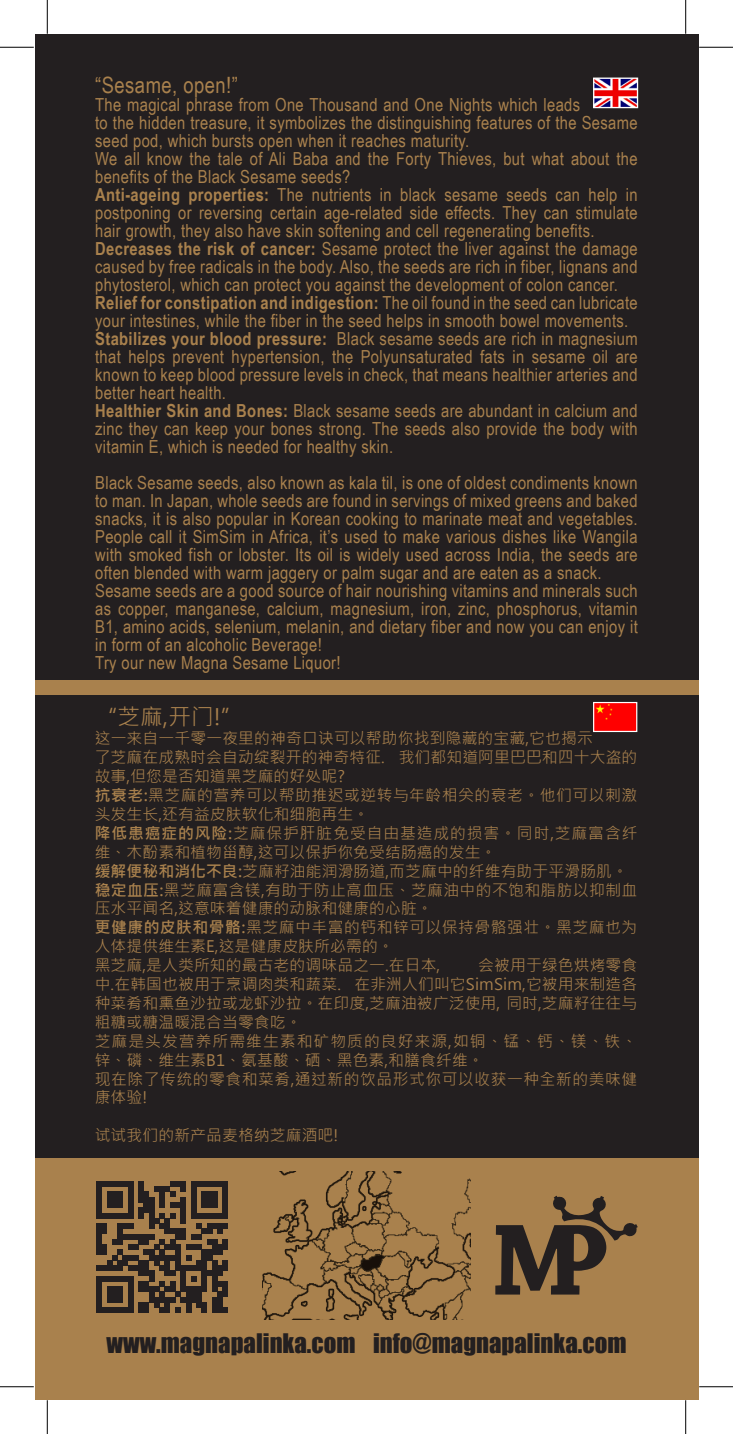
<style>
.page{position:relative;width:733px;height:1434px;background:#fff}
.page>*{position:absolute;margin:0;border:0;box-sizing:border-box;transform-origin:0 0}
.t1{font:24.75px "Impact";color:#231f20}
.t2{font:22.5px "Arial Narrow";letter-spacing:.02em;color:#a9814d}
.t3{font:22.5px "Microsoft Jheng Hei";color:#a9814d}
.t4{font:18px/18px "Arial Narrow";letter-spacing:.02em;color:#a9814d;text-align:justify}
.t5{font:15.75px/18.9px "Microsoft Jheng Hei";letter-spacing:.01em;color:#a9814d}
.t6{font:15.75px/18.9px "Microsoft Jheng Hei";letter-spacing:.035em;color:#a9814d}
.t7{font:15.75px/18.9px "Microsoft Jheng Hei";letter-spacing:.07em;color:#a9814d}
.s1{font-weight:700}
</style>
<div class="page">
<div style="left:34px;top:34px;width:664px;height:1147px;background:#231f20"></div>
<div style="left:34px;top:1158px;width:664px;height:241px;background:#a9814d"></div>
<svg style="left:96px;top:1181px;width:132px;height:132px"></svg>
<img style="left:262px;top:1172px;width:208px;height:147px">
<svg style="left:495px;top:1196px;width:142px;height:98px"></svg>
<div style="left:34px;top:681px;width:664px;height:14px;background:#a9814d"></div>
<img style="left:594px;top:704px;width:41px;height:26px">
<div style="left:592px;top:702px;width:45px;height:30px;border:1px solid #fff"></div>
<img style="left:594px;top:80px;width:42px;height:26px">
<div style="left:592px;top:78px;width:46px;height:30px;border:1px solid #fff"></div>
<hr style="left:0;top:47px;width:34px;height:1px;background:#000">
<hr style="left:699px;top:47px;width:33px;height:1px;background:#000">
<hr style="left:0;top:1386px;width:34px;height:1px;background:#000">
<hr style="left:699px;top:1386px;width:33px;height:1px;background:#000">
<hr style="left:47px;top:0;width:1px;height:34px;background:#000">
<hr style="left:47px;top:1400px;width:1px;height:34px;background:#000">
<hr style="left:685px;top:0;width:1px;height:34px;background:#000">
<hr style="left:685px;top:1400px;width:1px;height:34px;background:#000">
<p class="t2" style="left:95px;top:69px;width:144px">“Sesame, open!”</p>
<p class="t4" style="left:95px;top:95px;width:544px;text-align:left">The magical phrase from One Thousand and One Nights which leads<br>to the hidden treasure, it symbolizes the distinguishing features of the Sesame seed pod, which bursts open when it reaches maturity.</p>
<p class="t4" style="left:95px;top:149px;width:544px">We all know the tale of Ali Baba and the Forty Thieves, but what about the benefits of the Black Sesame seeds?</p>
<p class="t4" style="left:95px;top:185px;width:544px"><span class="s1">Anti-ageing properties:</span> The nutrients in black sesame seeds can help in postponing or reversing certain age-related side effects. They can stimulate hair growth, they also have skin softening and cell regenerating benefits.</p>
<p class="t4" style="left:95px;top:239px;width:544px"><span class="s1">Decreases the risk of cancer:</span> Sesame protect the liver against the damage caused by free radicals in the body. Also, the seeds are rich in fiber, lignans and phytosterol, which can protect you against the development of colon cancer.</p>
<p class="t4" style="left:95px;top:293px;width:544px"><span class="s1">Relief for constipation and indigestion:</span> The oil found in the seed can lubricate your intestines, while the fiber in the seed helps in smooth bowel movements.</p>
<p class="t4" style="left:95px;top:329px;width:544px"><span class="s1">Stabilizes your blood pressure:</span> Black sesame seeds are rich in magnesium that helps prevent hypertension, the Polyunsaturated fats in sesame oil are known to keep blood pressure levels in check, that means healthier arteries and better heart health.</p>
<p class="t4" style="left:95px;top:401px;width:544px"><span class="s1">Healthier Skin and Bones:</span> Black sesame seeds are abundant in calcium and zinc they can keep your bones strong. The seeds also provide the body with vitamin E, which is needed for healthy skin.</p>
<p class="t4" style="left:95px;top:473px;width:544px">Black Sesame seeds, also known as kala til, is one of oldest condiments known to man. In Japan, whole seeds are found in servings of mixed greens and baked snacks, it is also popular in Korean cooking to marinate meat and vegetables.<br>People call it SimSim in Africa, it’s used to make various dishes like Wangila with smoked fish or lobster. Its oil is widely used across India, the seeds are often blended with warm jaggery or palm sugar and are eaten as a snack.</p>
<p class="t4" style="left:95px;top:581px;width:544px">Sesame seeds are a good source of hair nourishing vitamins and minerals such as copper, manganese, calcium, magnesium, iron, zinc, phosphorus, vitamin B1, amino acids, selenium, melanin, and dietary fiber and now you can enjoy it in form of an alcoholic Beverage!</p>
<p class="t4" style="left:95px;top:653px;width:247px">Try our new Magna Sesame Liquor!</p>
<p class="t3" style="left:95px;top:703px;width:150px">“芝麻,开门!”</p>
<p class="t5" style="left:95px;top:729px;width:544px">这一来自一千零一夜里的神奇口诀可以帮助你找到隐藏的宝藏,它也揭示<br>了芝麻在成熟时会自动绽裂开的神奇特征. 我们都知道阿里巴巴和四十大盗的故事,但您是否知道黑芝麻的好处呢?</p>
<p class="t6" style="left:95px;top:786px;width:543px"><span class="s1">抗衰老:</span>黑芝麻的营养可以帮助推迟或逆转与年龄相关的衰老。他们可以刺激头发生长,还有益皮肤软化和细胞再生。</p>
<p class="t6" style="left:95px;top:824px;width:544px"><span class="s1">降低患癌症的风险:</span>芝麻保护肝脏免受自由基造成的损害。同时,芝麻富含纤维、木酚素和植物甾醇,这可以保护你免受结肠癌的发生。</p>
<p class="t5" style="left:95px;top:861px;width:534px"><span class="s1">缓解便秘和消化不良:</span>芝麻籽油能润滑肠道,而芝麻中的纤维有助于平滑肠肌。</p>
<p class="t5" style="left:95px;top:880px;width:544px"><span class="s1">稳定血压:</span>黑芝麻富含镁,有助于防止高血压、芝麻油中的不饱和脂肪以抑制血压水平闻名,这意味着健康的动脉和健康的心脏。</p>
<p class="t6" style="left:95px;top:918px;width:544px"><span class="s1">更健康的皮肤和骨骼:</span>黑芝麻中丰富的钙和锌可以保持骨骼强壮。黑芝麻也为人体提供维生素E,这是健康皮肤所必需的。</p>
<p class="t5" style="left:95px;top:956px;width:347px">黑芝麻,是人类所知的最古老的调味品之一.在日本,</p>
<p class="t5" style="left:95px;top:956px;width:544px;text-align:justify;text-indent:383px">会被用于绿色烘烤零食中.在韩国也被用于烹调肉类和蔬菜. 在非洲人们叫它SimSim,它被用来制造各种菜肴和熏鱼沙拉或龙虾沙拉。在印度,芝麻油被广泛使用, 同时,芝麻籽往往与粗糖或糖温暖混合当零食吃。</p>
<p class="t7" style="left:95px;top:1031px;width:543px">芝麻是头发营养所需维生素和矿物质的良好来源,如铜、锰、钙、镁、铁、锌、磷、维生素B1、氨基酸、硒、黑色素,和膳食纤维。</p>
<p class="t6" style="left:95px;top:1069px;width:544px">现在除了传统的零食和菜肴,通过新的饮品形式你可以收获一种全新的美味健康体验!</p>
<p class="t5" style="left:95px;top:1126px;width:245px">试试我们的新产品麦格纳芝麻酒吧!</p>
<p class="t1" style="left:106px;top:1324px;width:521px">www.magnapalinka.com info@magnapalinka.com</p>
</div>
